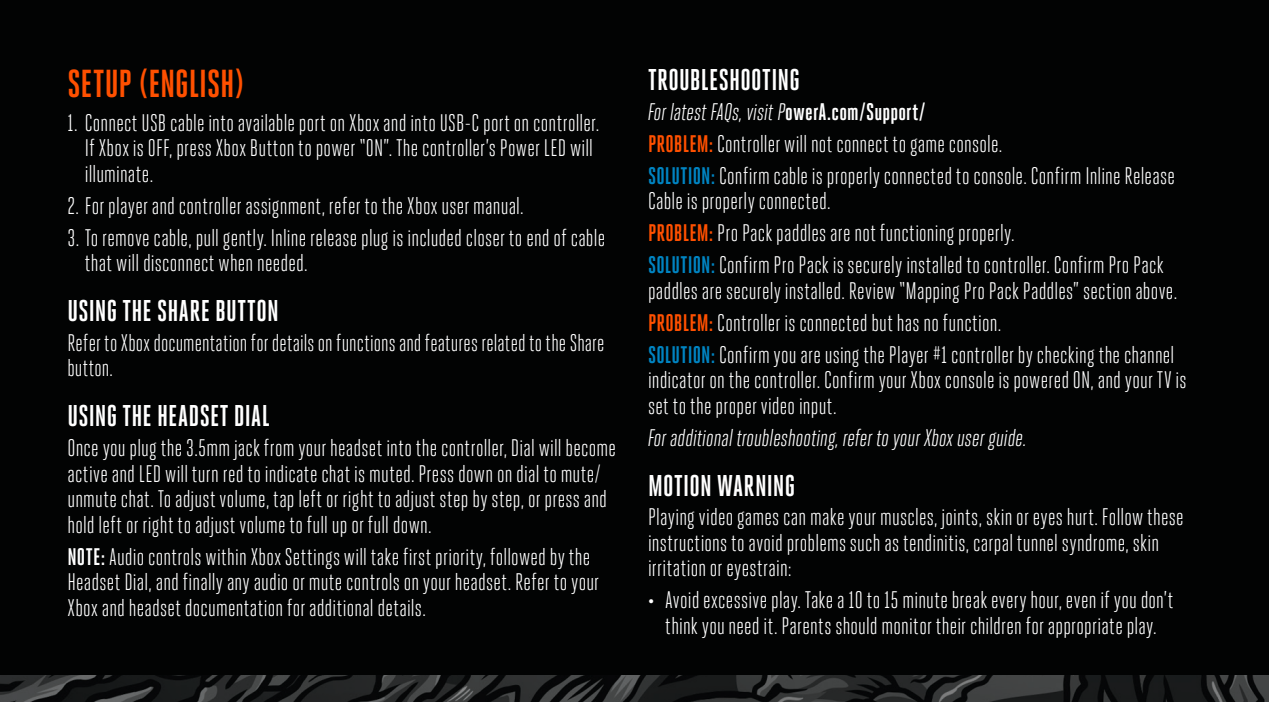
<style>
.page{position:relative;width:1269px;height:702px;background:#020303}
.page>*{position:absolute;margin:0;border:0;box-sizing:border-box;transform-origin:0 0}
.t1{font:700 39px "Heroic Condensed";letter-spacing:-.005em;color:#ff5000}
.t2{font:700 30px "Heroic Condensed";letter-spacing:.005em;color:#fff}
.t3{font:24px/25.5px "Heroic Condensed";letter-spacing:.01em;color:#fff}
.t4{font:italic 24px "Heroic Condensed";color:#fff}
.s1{font-weight:700}
.s2{font-style:italic}
.s3{font-weight:700;color:#ff5000}
.s4{font-weight:700;color:#0084c2}
</style>
<div class="page">
<img style="left:0;top:675px;width:1269px;height:27px">
<h1 class="t1" style="left:68px;top:62px;width:178px">SETUP (ENGLISH)</h1>
<p class="t3" style="left:85px;top:110px;width:516px;text-indent:-17px">1. Connect USB cable into available port on Xbox and into USB-C port on controller.<br>If Xbox is OFF, press Xbox Button to power “ON”. The controller’s Power LED will illuminate.</p>
<p class="t3" style="left:68px;top:193px;width:458px">2. For player and controller assignment, refer to the Xbox user manual.</p>
<p class="t3" style="left:85px;top:225px;width:522px;text-indent:-17px">3. To remove cable, pull gently. Inline release plug is included closer to end of cable that will disconnect when needed.</p>
<p class="t2" style="left:68px;top:294px;width:213px">USING THE SHARE BUTTON</p>
<p class="t3" style="left:68px;top:330px;width:539px">Refer to Xbox documentation for details on functions and features related to the Share button.</p>
<p class="t2" style="left:68px;top:399px;width:204px">USING THE HEADSET DIAL</p>
<p class="t3" style="left:68px;top:435px;width:550px">Once you plug the 3.5mm jack from your headset into the controller, Dial will become active and LED will turn red to indicate chat is muted. Press down on dial to mute/ unmute chat. To adjust volume, tap left or right to adjust step by step, or press and hold left or right to adjust volume to full up or full down.</p>
<p class="t3" style="left:68px;top:544px;width:533px"><span class="s1">NOTE:</span> Audio controls within Xbox Settings will take first priority, followed by the<br>Headset Dial, and finally any audio or mute controls on your headset. Refer to your<br>Xbox and headset documentation for additional details.</p>
<p class="t2" style="left:648px;top:63px;width:153px">TROUBLESHOOTING</p>
<p class="t3" style="left:648px;top:96px;width:529px;line-height:32.1px"><span class="s2">For latest FAQs, visit P</span><span class="s1">owerA.com/Support/<br></span><span class="s3">PROBLEM:</span> Controller will not connect to game console.<br><span class="s4">SOLUTION:</span> Confirm cable is properly connected to console. Confirm Inline Release</p>
<p class="t3" style="left:648px;top:185px;width:517px;line-height:32.1px">Cable is properly connected.<br><span class="s3">PROBLEM:</span> Pro Pack paddles are not functioning properly.<br><span class="s4">SOLUTION:</span> Confirm Pro Pack is securely installed to controller. Confirm Pro Pack</p>
<p class="t3" style="left:648px;top:274px;width:531px;line-height:32.1px">paddles are securely installed. Review “Mapping Pro Pack Paddles” section above.<br><span class="s3">PROBLEM:</span> Controller is connected but has no function.<br><span class="s4">SOLUTION:</span> Confirm you are using the Player #1 controller by checking the channel</p>
<p class="t3" style="left:648px;top:367px;width:540px">indicator on the controller. Confirm your Xbox console is powered ON, and your TV is set to the proper video input.</p>
<p class="t4" style="left:648px;top:424px;width:380px">For additional troubleshooting, refer to your Xbox user guide.</p>
<p class="t2" style="left:648px;top:469px;width:149px">MOTION WARNING</p>
<p class="t3" style="left:648px;top:504px;width:537px">Playing video games can make your muscles, joints, skin or eyes hurt. Follow these instructions to avoid problems such as tendinitis, carpal tunnel syndrome, skin irritation or eyestrain:</p>
<p class="t3" style="left:648px;top:587px;width:527px;text-align:center">• Avoid excessive play. Take a 10 to 15 minute break every hour, even if you don’t think you need it. Parents should monitor their children for appropriate play.</p>
</div>
